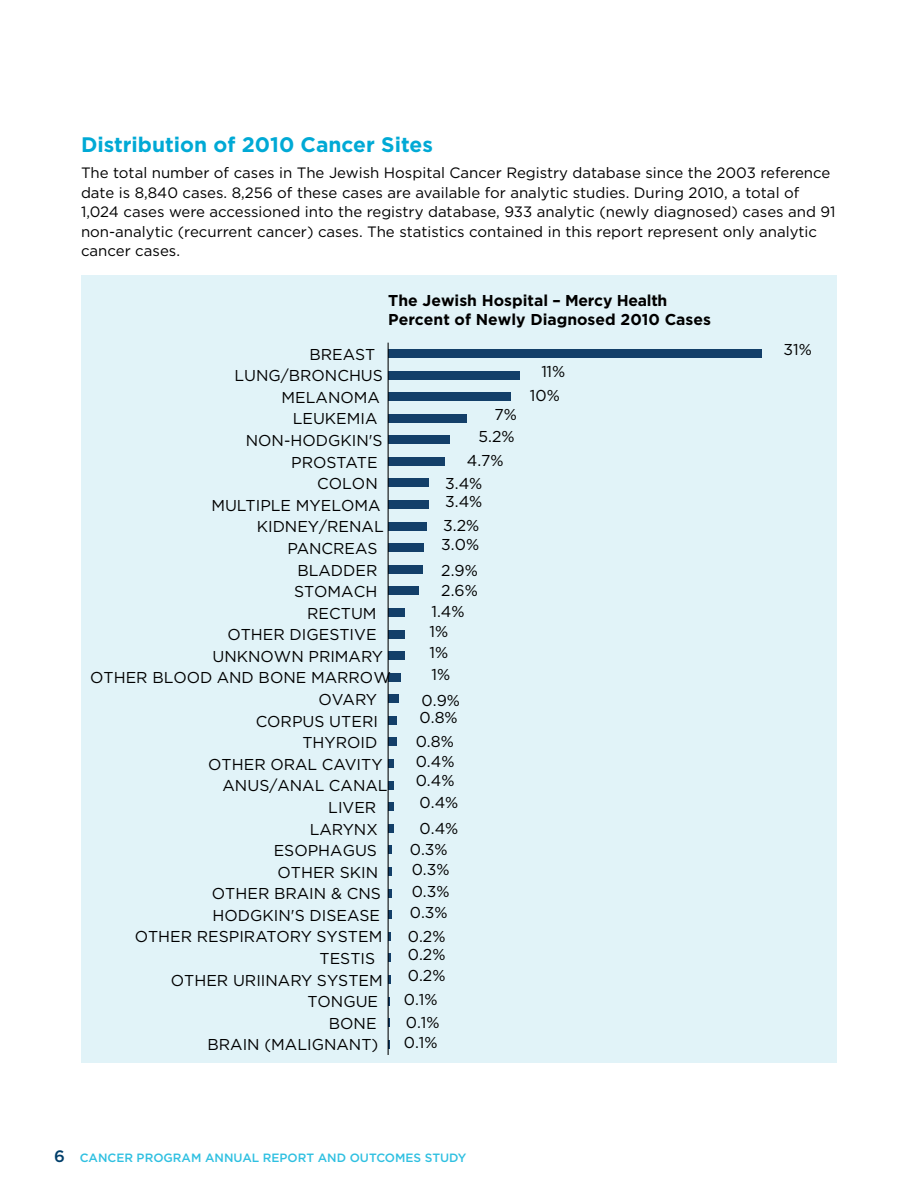
<style>
.page{position:relative;width:918px;height:1188px;background:#fff}
.page>*{position:absolute;margin:0;border:0;box-sizing:border-box;transform-origin:0 0}
.t1{font:700 21px "Gotham";color:#00a9d5}
.t2{font:15.75px/23.5px "Gotham";color:#000}
.t3{font:700 15.75px/18.9px "Gotham";color:#000}
.t4{font:15px/19.5px "Gotham";color:#000}
.t5{font:500 12px "Gotham";color:#2fc0e1}
.s1{font-size:16.5px;color:#003e6a}
</style>
<div class="page">
<div style="left:81px;top:275px;width:756px;height:788px;background:#e1f3f8"></div>
<div style="left:388px;top:349px;width:374px;height:9px;background:#133f69"></div>
<div style="left:388px;top:371px;width:132px;height:8px;background:#133f69"></div>
<div style="left:388px;top:392px;width:123px;height:9px;background:#133f69"></div>
<div style="left:388px;top:414px;width:78px;height:9px;background:#133f69"></div>
<div style="left:388px;top:435px;width:62px;height:9px;background:#133f69"></div>
<div style="left:388px;top:457px;width:56px;height:9px;background:#133f69"></div>
<div style="left:388px;top:479px;width:41px;height:8px;background:#133f69"></div>
<div style="left:388px;top:500px;width:41px;height:9px;background:#133f69"></div>
<div style="left:388px;top:522px;width:39px;height:8px;background:#133f69"></div>
<div style="left:388px;top:543px;width:36px;height:9px;background:#133f69"></div>
<div style="left:388px;top:565px;width:35px;height:9px;background:#133f69"></div>
<div style="left:388px;top:587px;width:31px;height:8px;background:#133f69"></div>
<div style="left:388px;top:608px;width:17px;height:9px;background:#133f69"></div>
<div style="left:388px;top:630px;width:17px;height:8px;background:#133f69"></div>
<div style="left:388px;top:651px;width:17px;height:9px;background:#133f69"></div>
<div style="left:388px;top:673px;width:13px;height:9px;background:#133f69"></div>
<div style="left:388px;top:695px;width:10px;height:8px;background:#133f69"></div>
<div style="left:388px;top:716px;width:9px;height:9px;background:#133f69"></div>
<div style="left:388px;top:738px;width:9px;height:8px;background:#133f69"></div>
<div style="left:388px;top:759px;width:5px;height:9px;background:#133f69"></div>
<div style="left:388px;top:781px;width:5px;height:8px;background:#133f69"></div>
<div style="left:388px;top:802px;width:5px;height:9px;background:#133f69"></div>
<div style="left:388px;top:824px;width:5px;height:9px;background:#133f69"></div>
<svg style="left:389px;top:846px;width:3px;height:8px"></svg>
<svg style="left:389px;top:867px;width:3px;height:9px"></svg>
<svg style="left:389px;top:889px;width:3px;height:8px"></svg>
<svg style="left:389px;top:910px;width:3px;height:9px"></svg>
<svg style="left:389px;top:932px;width:2px;height:9px"></svg>
<svg style="left:389px;top:954px;width:2px;height:8px"></svg>
<svg style="left:389px;top:975px;width:2px;height:9px"></svg>
<hr style="left:388px;top:343px;width:1px;height:712px;background:#000">
<h1 class="t1" style="left:81px;top:130px;width:353px">Distribution of 2010 Cancer Sites</h1>
<p class="t4" style="left:81px;top:163px;width:756px">The total number of cases in The Jewish Hospital Cancer Registry database since the 2003 reference date is 8,840 cases. 8,256 of these cases are available for analytic studies. During 2010, a total of 1,024 cases were accessioned into the registry database, 933 analytic (newly diagnosed) cases and 91 non-analytic (recurrent cancer) cases. The statistics contained in this report represent only analytic cancer cases.</p>
<p class="t3" style="left:388px;top:291px;width:324px">The Jewish Hospital – Mercy Health<br>Percent of Newly Diagnosed 2010 Cases</p>
<p class="t2" style="left:309px;top:342px;width:68px">BREAST</p>
<p class="t2" style="left:234px;top:364px;width:150px">LUNG/BRONCHUS</p>
<p class="t2" style="left:282px;top:385px;width:100px">MELANOMA</p>
<p class="t2" style="left:293px;top:407px;width:86px">LEUKEMIA</p>
<p class="t2" style="left:246px;top:428px;width:138px">NON-HODGKIN'S</p>
<p class="t2" style="left:291px;top:450px;width:88px">PROSTATE</p>
<p class="t2" style="left:317px;top:472px;width:62px">COLON</p>
<p class="t2" style="left:211px;top:493px;width:171px">MULTIPLE MYELOMA</p>
<p class="t2" style="left:257px;top:515px;width:129px">KIDNEY/RENAL</p>
<p class="t2" style="left:287px;top:536px;width:92px">PANCREAS</p>
<p class="t2" style="left:297px;top:558px;width:82px">BLADDER</p>
<p class="t2" style="left:294px;top:579px;width:85px">STOMACH</p>
<p class="t2" style="left:307px;top:601px;width:71px">RECTUM</p>
<p class="t2" style="left:227px;top:623px;width:151px">OTHER DIGESTIVE</p>
<p class="t2" style="left:212px;top:644px;width:172px">UNKNOWN PRIMARY</p>
<p class="t2" style="left:90px;top:666px;width:302px">OTHER BLOOD AND BONE MARROW</p>
<p class="t2" style="left:319px;top:687px;width:60px">OVARY</p>
<p class="t2" style="left:256px;top:709px;width:124px">CORPUS UTERI</p>
<p class="t2" style="left:302px;top:731px;width:77px">THYROID</p>
<p class="t2" style="left:208px;top:752px;width:176px">OTHER ORAL CAVITY</p>
<p class="t2" style="left:223px;top:774px;width:167px">ANUS/ANAL CANAL</p>
<p class="t2" style="left:328px;top:795px;width:50px">LIVER</p>
<p class="t2" style="left:310px;top:817px;width:70px">LARYNX</p>
<p class="t2" style="left:274px;top:838px;width:105px">ESOPHAGUS</p>
<p class="t2" style="left:278px;top:860px;width:102px">OTHER SKIN</p>
<p class="t2" style="left:212px;top:882px;width:170px">OTHER BRAIN &amp; CNS</p>
<p class="t2" style="left:213px;top:903px;width:169px">HODGKIN'S DISEASE</p>
<p class="t2" style="left:135px;top:925px;width:249px">OTHER RESPIRATORY SYSTEM</p>
<p class="t2" style="left:320px;top:946px;width:57px">TESTIS</p>
<p class="t2" style="left:171px;top:968px;width:213px">OTHER URIINARY SYSTEM</p>
<p class="t2" style="left:308px;top:990px;width:72px">TONGUE</p>
<p class="t2" style="left:329px;top:1011px;width:49px">BONE</p>
<p class="t2" style="left:208px;top:1033px;width:172px">BRAIN (MALIGNANT)</p>
<p class="t2" style="left:479px;top:404px;width:40px;line-height:21.6px;text-align:right">7%<br>5.2%</p>
<p class="t2" style="left:445px;top:448px;width:60px;text-indent:22px">4.7%<br>3.4%</p>
<p class="t2" style="left:443px;top:489px;width:41px">3.4%<br>3.2%</p>
<p class="t2" style="left:441px;top:532px;width:39px;line-height:25.7px">3.0%<br>2.9%</p>
<p class="t2" style="left:431px;top:579px;width:48px;line-height:21.6px;text-indent:10px">2.6%<br>1.4%</p>
<p class="t2" style="left:429px;top:620px;width:22px;line-height:21.6px">1%<br>1%<br>1%</p>
<p class="t2" style="left:420px;top:691px;width:42px;line-height:17.7px">0.9%<br>0.8%</p>
<p class="t2" style="left:416px;top:731px;width:40px;line-height:19.6px;text-align:justify">0.8% 0.4% 0.4%</p>
<p class="t2" style="left:420px;top:789px;width:40px;line-height:25.7px">0.4%<br>0.4%</p>
<p class="t2" style="left:410px;top:840px;width:41px;line-height:19.6px">0.3%<br>0.3%</p>
<p class="t2" style="left:410px;top:880px;width:41px;line-height:21.6px">0.3%<br>0.3%</p>
<p class="t2" style="left:408px;top:927px;width:39px;line-height:17.7px">0.2%<br>0.2%</p>
<p class="t2" style="left:404px;top:964px;width:43px">0.2%<br>0.1%<br>0.1%</p>
<p class="t2" style="left:404px;top:1030px;width:35px">0.1%</p>
<p class="t2" style="left:530px;top:359px;width:37px;text-indent:12px">11%<br>10%</p>
<p class="t5" style="left:54px;top:1150px;width:414px"><span class="s1">6</span> CANCER PROGRAM ANNUAL REPORT AND OUTCOMES STUDY</p>
<p class="t2" style="left:784px;top:338px;width:30px">31%</p>
</div>
